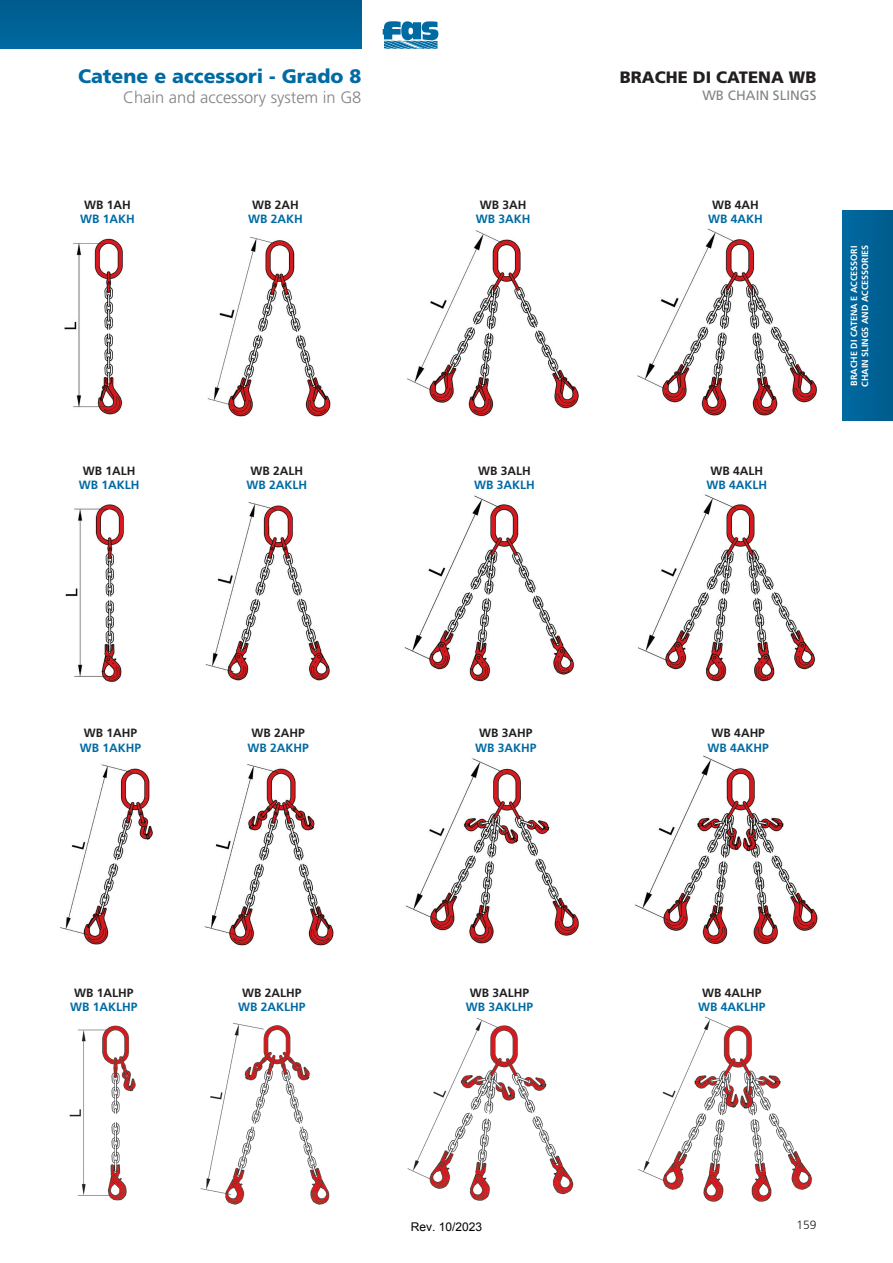
<style>
.page{position:relative;width:893px;height:1263px;background:#fff}
.page>*{position:absolute;margin:0;border:0;box-sizing:border-box;transform-origin:0 0}
.t1{font:900 19.5px "Frutiger";color:#006ba3}
.t2{font:300 16.5px "Frutiger";color:#808285}
.t3{font:900 16.5px "Frutiger";color:#231f20}
.t4{font:13.5px "Frutiger";color:#808285}
.t5{font:700 12px "Frutiger";color:#006ba3}
.t6{font:700 12px "Frutiger";color:#231f20}
.t7{font:12px "Arial";color:#000}
.t8{font:300 12px "Frutiger";color:#231f20}
.t9{font:700 9px/10.8px "Frutiger";color:#fff}
</style>
<div class="page">
<div style="left:842px;top:210px;width:51px;height:211px;background:#006297"></div>
<img style="left:69px;top:1025px;width:67px;height:176px">
<img style="left:200px;top:1023px;width:130px;height:182px">
<img style="left:407px;top:1017px;width:167px;height:184px">
<img style="left:638px;top:1016px;width:174px;height:186px">
<img style="left:204px;top:764px;width:130px;height:182px">
<img style="left:405px;top:758px;width:174px;height:186px">
<img style="left:634px;top:755px;width:184px;height:189px">
<img style="left:65px;top:504px;width:59px;height:178px">
<img style="left:205px;top:502px;width:125px;height:179px">
<img style="left:404px;top:495px;width:170px;height:187px">
<img style="left:638px;top:494px;width:178px;height:188px">
<img style="left:64px;top:238px;width:59px;height:177px">
<img style="left:207px;top:236px;width:124px;height:181px">
<img style="left:407px;top:230px;width:172px;height:187px">
<img style="left:637px;top:228px;width:180px;height:188px">
<svg style="left:383px;top:21px;width:55px;height:28px;background:#4693bc"></svg>
<div style="left:0;top:0;width:361px;height:49px;background:#006297"></div>
<img style="left:60px;top:764px;width:93px;height:181px">
<h1 class="t1" style="left:78px;top:65px;width:285px">Catene e accessori - Grado 8</h1>
<h2 class="t2" style="left:123px;top:88px;width:240px">Chain and accessory system in G8</h2>
<h2 class="t3" style="left:620px;top:68px;width:198px">BRACHE DI CATENA WB</h2>
<p class="t4" style="left:702px;top:87px;width:115px">WB CHAIN SLINGS</p>
<p class="t6" style="left:84px;top:198px;width:48px">WB 1AH</p>
<p class="t5" style="left:80px;top:212px;width:56px">WB 1AKH</p>
<p class="t6" style="left:252px;top:198px;width:48px">WB 2AH</p>
<p class="t5" style="left:248px;top:212px;width:56px">WB 2AKH</p>
<p class="t6" style="left:480px;top:198px;width:48px">WB 3AH</p>
<p class="t5" style="left:476px;top:212px;width:56px">WB 3AKH</p>
<p class="t6" style="left:712px;top:198px;width:48px">WB 4AH</p>
<p class="t5" style="left:708px;top:212px;width:56px">WB 4AKH</p>
<p class="t9" style="left:849px;top:387px;width:144px;rotate:-90deg">BRACHE DI CATENA E ACCESSORI<br>CHAIN SLINGS AND ACCESSORIES</p>
<p class="t6" style="left:83px;top:463px;width:54px">WB 1ALH</p>
<p class="t5" style="left:79px;top:478px;width:62px">WB 1AKLH</p>
<p class="t6" style="left:251px;top:463px;width:54px">WB 2ALH</p>
<p class="t5" style="left:247px;top:478px;width:62px">WB 2AKLH</p>
<p class="t6" style="left:478px;top:463px;width:54px">WB 3ALH</p>
<p class="t5" style="left:474px;top:478px;width:62px">WB 3AKLH</p>
<p class="t6" style="left:711px;top:463px;width:54px">WB 4ALH</p>
<p class="t5" style="left:707px;top:478px;width:62px">WB 4AKLH</p>
<p class="t6" style="left:84px;top:726px;width:55px">WB 1AHP</p>
<p class="t5" style="left:80px;top:740px;width:63px">WB 1AKHP</p>
<p class="t6" style="left:74px;top:985px;width:61px">WB 1ALHP</p>
<p class="t5" style="left:70px;top:1000px;width:69px">WB 1AKLHP</p>
<p class="t6" style="left:252px;top:726px;width:55px">WB 2AHP</p>
<p class="t5" style="left:248px;top:740px;width:63px">WB 2AKHP</p>
<p class="t6" style="left:242px;top:985px;width:61px">WB 2ALHP</p>
<p class="t5" style="left:238px;top:1000px;width:69px">WB 2AKLHP</p>
<p class="t6" style="left:479px;top:726px;width:55px">WB 3AHP</p>
<p class="t5" style="left:475px;top:740px;width:63px">WB 3AKHP</p>
<p class="t6" style="left:470px;top:985px;width:61px">WB 3ALHP</p>
<p class="t5" style="left:466px;top:1000px;width:69px">WB 3AKLHP</p>
<p class="t7" style="left:411px;top:1219px;width:73px">Rev. 10/2023</p>
<p class="t6" style="left:712px;top:726px;width:55px">WB 4AHP</p>
<p class="t5" style="left:708px;top:740px;width:63px">WB 4AKHP</p>
<p class="t6" style="left:702px;top:985px;width:61px">WB 4ALHP</p>
<p class="t5" style="left:698px;top:1000px;width:69px">WB 4AKLHP</p>
<p class="t8" style="left:796px;top:1218px;width:22px">159</p>
</div>
